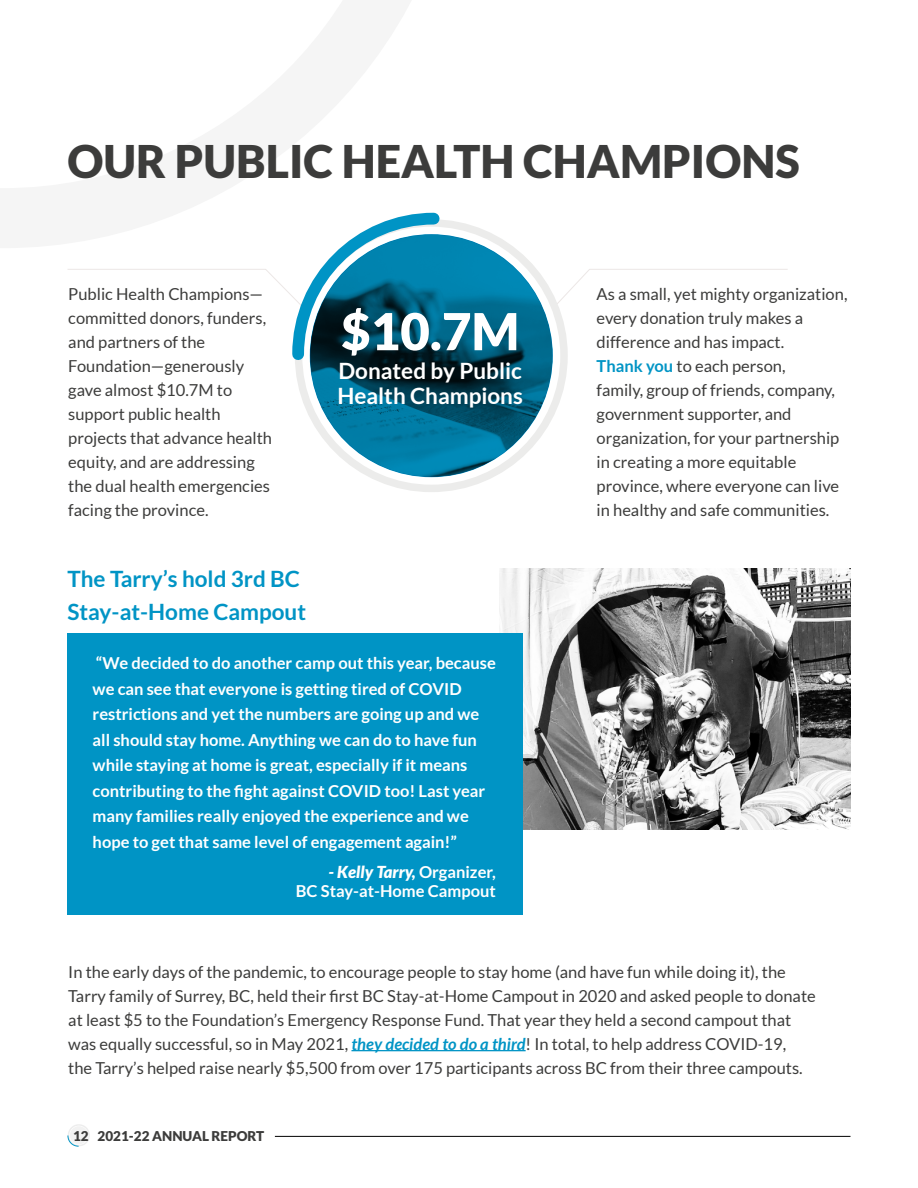
<style>
.page{position:relative;width:918px;height:1188px;background:#fff}
.page>*{position:absolute;margin:0;border:0;box-sizing:border-box;transform-origin:0 0}
.t1{font:900 51px "Lato";color:#fff}
.t2{font:900 45px "Lato";color:#3c3c3b}
.t3{font:700 22.5px/33px "Lato";color:#0094c5}
.t4{font:700 22.5px/25.5px "Lato";color:#fff}
.t5{font:16.5px/24px "Lato";color:#3c3c3b}
.t6{font:700 16.5px/25.5px "Lato";color:#fff}
.t7{font:900 13.5px "Lato";color:#3c3c3b}
.s1{font-weight:700;color:#0094c5}
.s2{font-weight:900;font-style:italic}
.s3{font-weight:700;font-style:italic;color:#0094c5}
</style>
<div class="page">
<hr style="left:275px;top:1136px;width:575px;height:1px;background:#000">
<div style="left:68px;top:1124px;width:22px;height:22px;border:1px solid #ededed;border-radius:50%"></div>
<div style="left:70px;top:1126px;width:18px;height:18px;background:#f2f2f2;border-radius:50%"></div>
<svg style="left:67px;top:1135px;width:12px;height:12px"></svg>
<svg style="left:552px;top:269px;width:236px;height:40px"></svg>
<div style="left:295px;top:219px;width:273px;height:273px;border:8px solid #ececeb;border-radius:50%"></div>
<svg style="left:68px;top:212px;width:377px;height:154px"></svg>
<svg style="left:310px;top:234px;width:243px;height:243px;background:#005d7c"></svg>
<img style="left:500px;top:569px;width:350px;height:261px">
<div style="left:68px;top:633px;width:455px;height:282px;background:#0094c5"></div>
<hr style="left:351px;top:1050px;width:175px;height:1px;background:#0094c5">
<h2 class="t2" style="left:68px;top:135px;width:734px">OUR PUBLIC HEALTH CHAMPIONS</h2>
<p class="t5" style="left:68px;top:282px;width:205px">Public Health Champions— committed donors, funders, and partners of the<br>Foundation—generously gave almost $10.7M to support public health projects that advance health equity, and are addressing the dual health emergencies facing the province.</p>
<p class="t5" style="left:597px;top:282px;width:252px">As a small, yet mighty organization, every donation truly makes a difference and has impact.<br><span class="s1">Thank you</span> to each person,<br>family, group of friends, company, government supporter, and organization, for your partnership in creating a more equitable province, where everyone can live in healthy and safe communities.</p>
<h1 class="t1" style="left:341px;top:302px;width:180px">$10.7M</h1>
<h3 class="t4" style="left:337px;top:357px;width:187px">Donated by Public<br>Health Champions</h3>
<h3 class="t3" style="left:67px;top:562px;width:240px">The Tarry’s hold 3rd BC<br>Stay-at-Home Campout</h3>
<p class="t6" style="left:93px;top:650px;width:405px">“We decided to do another camp out this year, because we can see that everyone is getting tired of COVID restrictions and yet the numbers are going up and we all should stay home. Anything we can do to have fun while staying at home is great, especially if it means contributing to the fight against COVID too! Last year many families really enjoyed the experience and we hope to get that same level of engagement again!”</p>
<p class="t6" style="left:296px;top:862px;width:202px;line-height:19.5px;text-align:right"><span class="s2">- Kelly Tarry,</span> Organizer,<br>BC Stay-at-Home Campout</p>
<p class="t5" style="left:68px;top:960px;width:749px">In the early days of the pandemic, to encourage people to stay home (and have fun while doing it), the Tarry family of Surrey, BC, held their first BC Stay-at-Home Campout in 2020 and asked people to donate at least $5 to the Foundation’s Emergency Response Fund. That year they held a second campout that was equally successful, so in May 2021, <span class="s3">they decided to do a third</span>! In total, to help address COVID-19,<br>the Tarry’s helped raise nearly $5,500 from over 175 participants across BC from their three campouts.</p>
<p class="t7" style="left:73px;top:1128px;width:193px">12 2021-22 ANNUAL REPORT</p>
</div>
